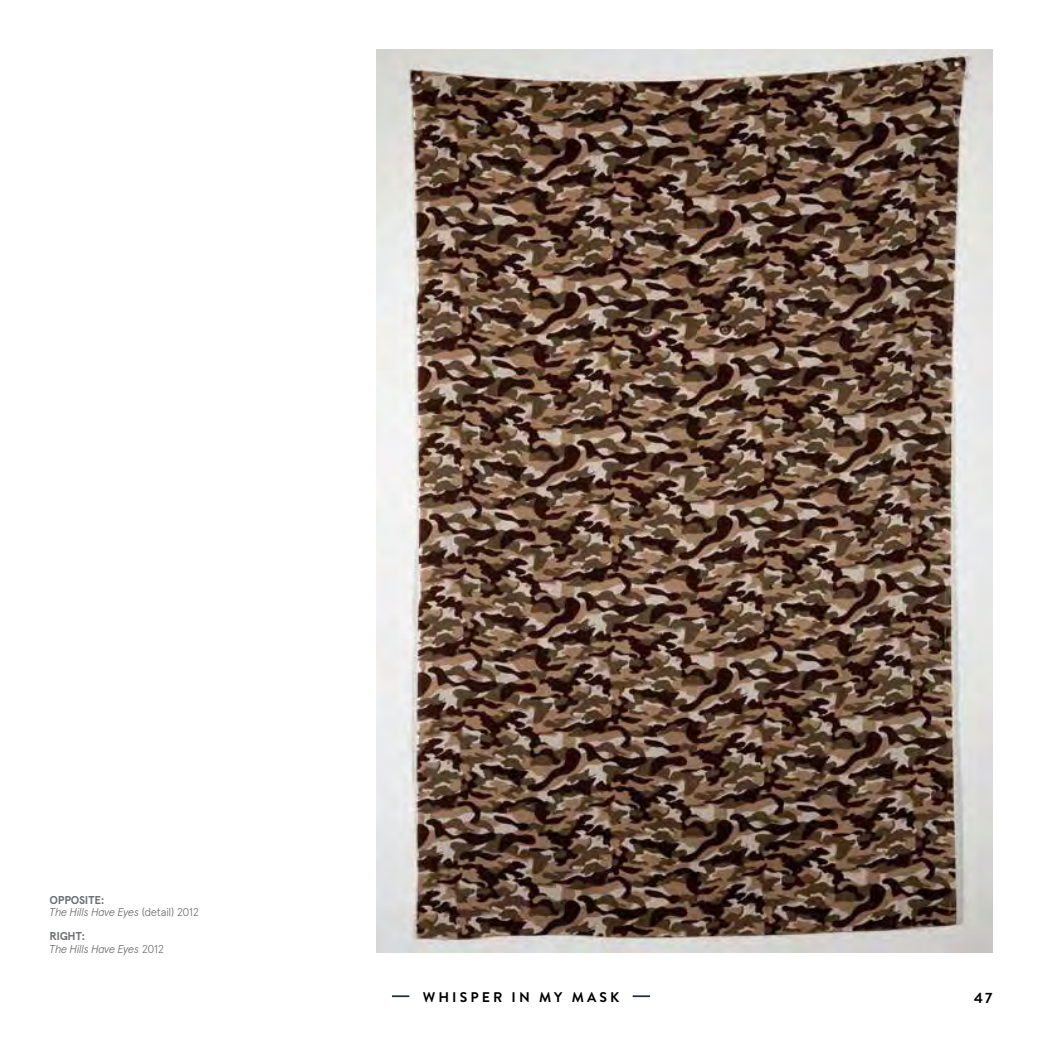
<style>
.page{position:relative;width:1042px;height:1042px;background:#fff}
.page>*{position:absolute;margin:0;border:0;box-sizing:border-box;transform-origin:0 0}
.t1{font:700 14.88px "Brandon Grotesque";color:#000}
.t2{font:700 14px "Brandon Grotesque";letter-spacing:.22em;color:#000}
.t3{font:italic 300 11.38px/12.2px "Apercu";letter-spacing:-.035em;color:#6d6e71}
.s1{font-weight:700;font-style:normal}
.s2{font-style:normal}
</style>
<div class="page">
<img style="left:377px;top:50px;width:615px;height:902px">
<svg style="left:632px;top:995px;width:18px;height:2px"></svg>
<svg style="left:392px;top:995px;width:17px;height:2px"></svg>
<p class="t3" style="left:50px;top:893px;width:151px"><span class="s1">OPPOSITE:<br></span>The Hills Have Eyes <span class="s2">(detail) 2012</span></p>
<p class="t3" style="left:50px;top:930px;width:116px"><span class="s1">RIGHT:<br></span>The Hills Have Eyes <span class="s2">2012</span></p>
<p class="t2" style="left:423px;top:987px;width:198px">WHISPER IN MY MASK</p>
<h1 class="t1" style="left:974px;top:987px;width:20px">47</h1>
</div>
